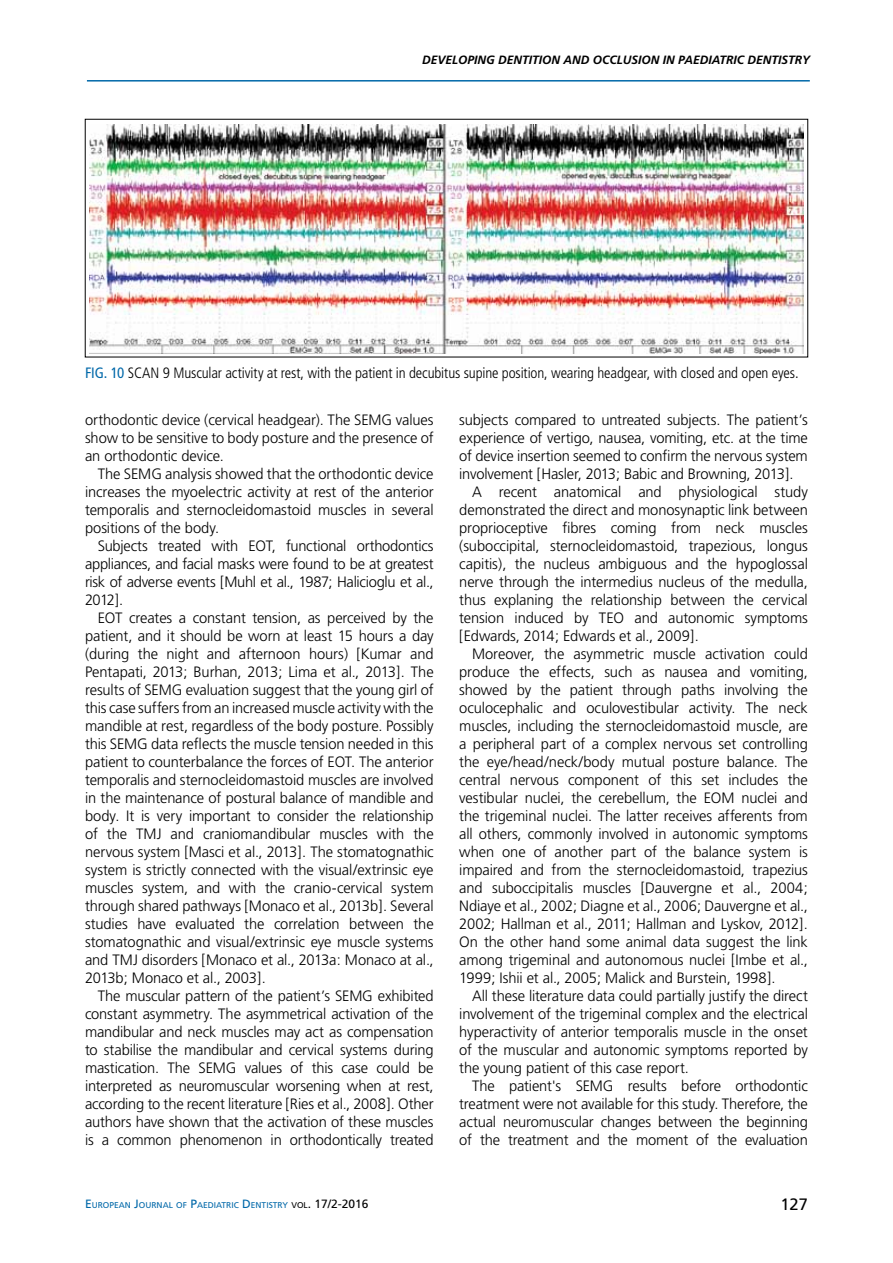
<style>
.page{position:relative;width:893px;height:1263px;background:#fff}
.page>*{position:absolute;margin:0;border:0;box-sizing:border-box;transform-origin:0 0}
.t1{font:16.5px "Frutiger";color:#000}
.t2{font:300 15px/18px "Frutiger";letter-spacing:-.01em;color:#000;text-align:justify}
.t3{font:300 condensed 15px "Frutiger";letter-spacing:-.005em;color:#000}
.t4{font:italic 700 12px "Frutiger";color:#000}
.t5{font:8.4px "Frutiger";color:#0068a9}
.s1{font-weight:400;color:#0068a9}
.s2{font-size:12px}
.s3{color:#000}
.s4{font-size:12px;color:#000}
</style>
<div class="page">
<hr style="left:87px;top:80px;width:723px;height:2px;background:#0068a9">
<img style="left:89px;top:124px;width:715px;height:229px">
<p class="t4" style="left:422px;top:53px;width:389px">DEVELOPING DENTITION AND OCCLUSION IN PAEDIATRIC DENTISTRY</p>
<p class="t3" style="left:85px;top:364px;width:715px"><span class="s1">FIG. 10</span> SCAN 9 Muscular activity at rest, with the patient in decubitus supine position, wearing headgear, with closed and open eyes.</p>
<p class="t2" style="left:85px;top:411px;width:350px">orthodontic device (cervical headgear). The SEMG values show to be sensitive to body posture and the presence of an orthodontic device.</p>
<p class="t2" style="left:85px;top:465px;width:350px;text-indent:13px">The SEMG analysis showed that the orthodontic device increases the myoelectric activity at rest of the anterior temporalis and sternocleidomastoid muscles in several positions of the body.</p>
<p class="t2" style="left:85px;top:537px;width:350px;text-indent:13px">Subjects treated with EOT, functional orthodontics appliances, and facial masks were found to be at greatest risk of adverse events [Muhl et al., 1987; Halicioglu et al., 2012].</p>
<p class="t2" style="left:85px;top:609px;width:350px;text-indent:13px">EOT creates a constant tension, as perceived by the patient, and it should be worn at least 15 hours a day (during the night and afternoon hours) [Kumar and Pentapati, 2013; Burhan, 2013; Lima et al., 2013]. The results of SEMG evaluation suggest that the young girl of this case suffers from an increased muscle activity with the mandible at rest, regardless of the body posture. Possibly this SEMG data reflects the muscle tension needed in this patient to counterbalance the forces of EOT. The anterior temporalis and sternocleidomastoid muscles are involved in the maintenance of postural balance of mandible and body. It is very important to consider the relationship of the TMJ and craniomandibular muscles with the nervous system [Masci et al., 2013]. The stomatognathic system is strictly connected with the visual/extrinsic eye muscles system, and with the cranio-cervical system through shared pathways [Monaco et al., 2013b]. Several studies have evaluated the correlation between the stomatognathic and visual/extrinsic eye muscle systems and TMJ disorders [Monaco et al., 2013a: Monaco at al., 2013b; Monaco et al., 2003].</p>
<p class="t2" style="left:85px;top:987px;width:350px;text-indent:13px">The muscular pattern of the patient’s SEMG exhibited constant asymmetry. The asymmetrical activation of the mandibular and neck muscles may act as compensation to stabilise the mandibular and cervical systems during mastication. The SEMG values of this case could be interpreted as neuromuscular worsening when at rest, according to the recent literature [Ries et al., 2008]. Other authors have shown that the activation of these muscles is a common phenomenon in orthodontically treated</p>
<p class="t2" style="left:459px;top:411px;width:350px">subjects compared to untreated subjects. The patient’s</p>
<p class="t2" style="left:459px;top:429px;width:350px">experience of vertigo, nausea, vomiting, etc. at the time</p>
<p class="t2" style="left:459px;top:447px;width:350px">of device insertion seemed to confirm the nervous system</p>
<p class="t2" style="left:459px;top:465px;width:336px">involvement [Hasler, 2013; Babic and Browning, 2013].</p>
<p class="t2" style="left:472px;top:483px;width:337px">A recent anatomical and physiological study</p>
<p class="t2" style="left:459px;top:501px;width:350px">demonstrated the direct and monosynaptic link between</p>
<p class="t2" style="left:459px;top:519px;width:350px">proprioceptive fibres coming from neck muscles</p>
<p class="t2" style="left:459px;top:537px;width:350px">(suboccipital, sternocleidomastoid, trapezious, longus</p>
<p class="t2" style="left:459px;top:555px;width:350px">capitis), the nucleus ambiguous and the hypoglossal</p>
<p class="t2" style="left:459px;top:573px;width:350px">nerve through the intermedius nucleus of the medulla,</p>
<p class="t2" style="left:459px;top:591px;width:350px">thus explaning the relationship between the cervical</p>
<p class="t2" style="left:459px;top:609px;width:350px">tension induced by TEO and autonomic symptoms</p>
<p class="t2" style="left:459px;top:627px;width:241px">[Edwards, 2014; Edwards et al., 2009].</p>
<p class="t2" style="left:472px;top:645px;width:337px">Moreover, the asymmetric muscle activation could</p>
<p class="t2" style="left:459px;top:663px;width:350px">produce the effects, such as nausea and vomiting,</p>
<p class="t2" style="left:459px;top:681px;width:350px">showed by the patient through paths involving the</p>
<p class="t2" style="left:459px;top:699px;width:350px">oculocephalic and oculovestibular activity. The neck</p>
<p class="t2" style="left:459px;top:717px;width:350px">muscles, including the sternocleidomastoid muscle, are</p>
<p class="t2" style="left:459px;top:735px;width:350px">a peripheral part of a complex nervous set controlling</p>
<p class="t2" style="left:459px;top:753px;width:350px">the eye/head/neck/body mutual posture balance. The</p>
<p class="t2" style="left:459px;top:771px;width:350px">central nervous component of this set includes the</p>
<p class="t2" style="left:459px;top:789px;width:350px">vestibular nuclei, the cerebellum, the EOM nuclei and</p>
<p class="t2" style="left:459px;top:807px;width:350px">the trigeminal nuclei. The latter receives afferents from</p>
<p class="t2" style="left:459px;top:825px;width:350px">all others, commonly involved in autonomic symptoms</p>
<p class="t2" style="left:459px;top:843px;width:350px">when one of another part of the balance system is</p>
<p class="t2" style="left:459px;top:861px;width:350px">impaired and from the sternocleidomastoid, trapezius</p>
<p class="t2" style="left:459px;top:879px;width:350px">and suboccipitalis muscles [Dauvergne et al., 2004;</p>
<p class="t2" style="left:459px;top:897px;width:350px">Ndiaye et al., 2002; Diagne et al., 2006; Dauvergne et al.,</p>
<p class="t2" style="left:459px;top:915px;width:350px">2002; Hallman et al., 2011; Hallman and Lyskov, 2012].</p>
<p class="t2" style="left:459px;top:933px;width:350px">On the other hand some animal data suggest the link</p>
<p class="t2" style="left:459px;top:951px;width:350px">among trigeminal and autonomous nuclei [Imbe et al.,</p>
<p class="t2" style="left:459px;top:969px;width:318px">1999; Ishii et al., 2005; Malick and Burstein, 1998].</p>
<p class="t2" style="left:472px;top:987px;width:337px">All these literature data could partially justify the direct</p>
<p class="t2" style="left:459px;top:1005px;width:350px">involvement of the trigeminal complex and the electrical</p>
<p class="t2" style="left:459px;top:1023px;width:350px">hyperactivity of anterior temporalis muscle in the onset</p>
<p class="t2" style="left:459px;top:1041px;width:350px">of the muscular and autonomic symptoms reported by</p>
<p class="t2" style="left:459px;top:1059px;width:231px">the young patient of this case report.</p>
<p class="t2" style="left:472px;top:1077px;width:337px">The patient's SEMG results before orthodontic</p>
<p class="t2" style="left:459px;top:1095px;width:350px">treatment were not available for this study. Therefore, the</p>
<p class="t2" style="left:459px;top:1113px;width:350px">actual neuromuscular changes between the beginning</p>
<p class="t2" style="left:459px;top:1131px;width:350px">of the treatment and the moment of the evaluation</p>
<p class="t5" style="left:85px;top:1200px;width:285px"><span class="s2">E</span>UROPEAN <span class="s2">J</span>OURNAL OF <span class="s2">P</span>AE DIATRIC <span class="s2">D</span> E NTISTRY <span class="s3">VOL</span><span class="s4">. 17/2-2016</span></p>
<p class="t1" style="left:780px;top:1194px;width:29px">127</p>
</div>
